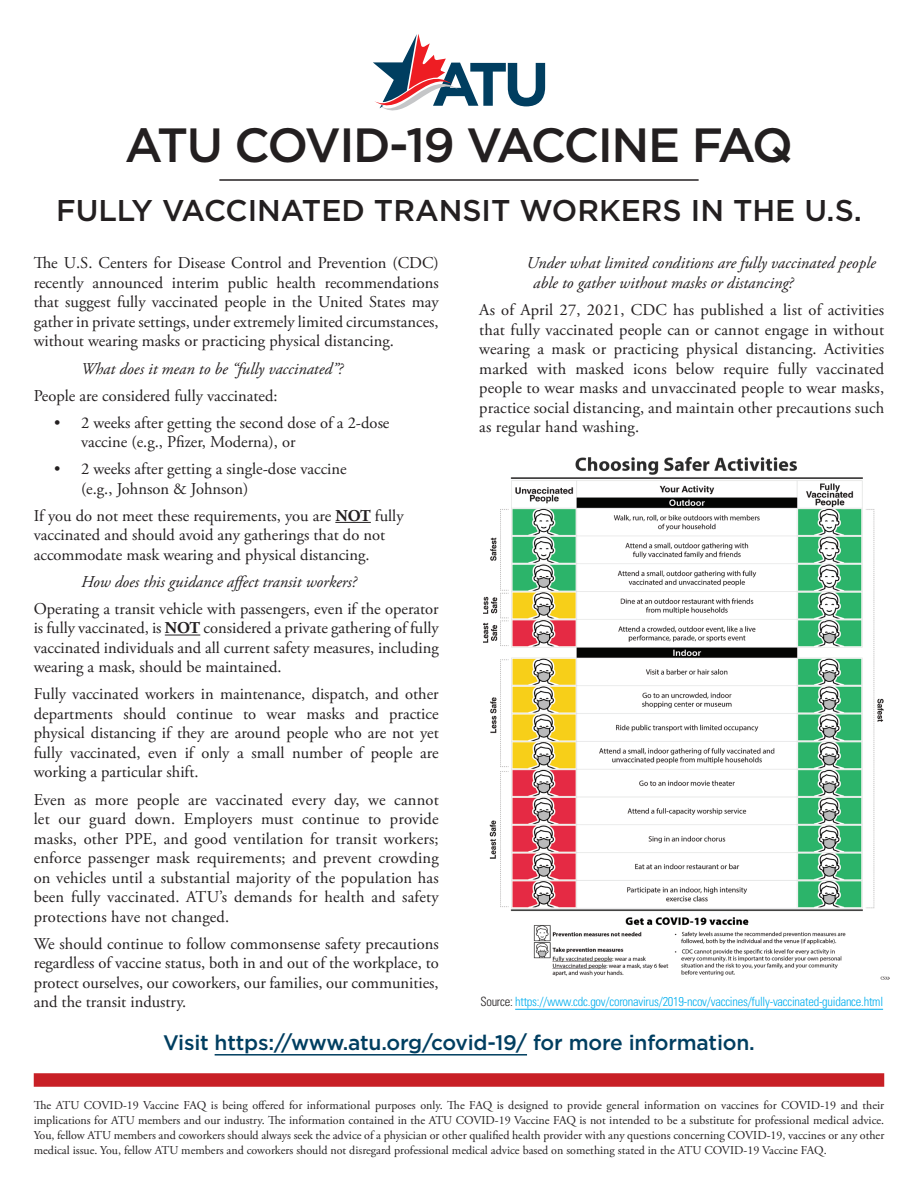
<style>
.page{position:relative;width:918px;height:1188px;background:#fff}
.page>*{position:absolute;margin:0;border:0;box-sizing:border-box;transform-origin:0 0}
.t1{font:500 48px "Gotham";letter-spacing:-.05em;color:#231f20}
.t2{font:500 30px "Gotham";color:#231f20}
.t3{font:500 21px "Gotham";letter-spacing:-.01em;color:#003e60}
.t4{font:16.5px/19.5px "Adobe Garamond Pro";color:#231f20;text-align:justify}
.t5{font:italic 16.5px/19.5px "Adobe Garamond Pro";color:#231f20}
.t6{font:300 condensed 12.75px "Univers";letter-spacing:-.02em;color:#00aeef}
.t7{font:12px/15px "Adobe Garamond Pro";color:#231f20;text-align:justify}
.s1{font-weight:700}
.s2{color:#231f20}
</style>
<div class="page">
<img style="left:484px;top:456px;width:405px;height:524px">
<div style="left:34px;top:1073px;width:850px;height:14px;background:#c82026"></div>
<hr style="left:335px;top:522px;width:36px;height:1px;background:#231f20">
<hr style="left:165px;top:635px;width:35px;height:1px;background:#231f20">
<hr style="left:515px;top:1009px;width:368px;height:1px;background:#00aeef">
<hr style="left:219px;top:179px;width:480px;height:2px;background:#231f20">
<svg style="left:373px;top:34px;width:172px;height:76px"></svg>
<hr style="left:215px;top:1054px;width:312px;height:2px;background:#003e60">
<p class="t1" style="left:125px;top:117px;width:670px">ATU COVID-19 VACCINE FAQ</p>
<p class="t2" style="left:56px;top:193px;width:807px">FULLY VACCINATED TRANSIT WORKERS IN THE U.S.</p>
<p class="t4" style="left:34px;top:254px;width:407px">The U.S. Centers for Disease Control and Prevention (CDC) recently announced interim public health recommendations that suggest fully vaccinated people in the United States may gather in private settings, under extremely limited circumstances, without wearing masks or practicing physical distancing.</p>
<p class="t5" style="left:81px;top:359px;width:264px">What does it mean to be “fully vaccinated”?</p>
<p class="t4" style="left:34px;top:386px;width:245px">People are considered fully vaccinated:</p>
<p class="t4" style="left:81px;top:413px;width:310px;text-indent:-27px">• 2 weeks after getting the second dose of a 2-dose vaccine (e.g., Pfizer, Moderna), or</p>
<p class="t4" style="left:81px;top:460px;width:267px;text-indent:-27px">• 2 weeks after getting a single-dose vaccine (e.g., Johnson &amp; Johnson)</p>
<p class="t4" style="left:34px;top:506px;width:371px;text-align:left">If you do not meet these requirements, you are <span class="s1">NOT</span> fully vaccinated and should avoid any gatherings that do not accommodate mask wearing and physical distancing.</p>
<p class="t5" style="left:81px;top:572px;width:277px">How does this guidance affect transit workers?</p>
<p class="t4" style="left:34px;top:599px;width:407px">Operating a transit vehicle with passengers, even if the operator is fully vaccinated, is <span class="s1">NOT</span> considered a private gathering of fully vaccinated individuals and all current safety measures, including wearing a mask, should be maintained.</p>
<p class="t4" style="left:34px;top:685px;width:407px">Fully vaccinated workers in maintenance, dispatch, and other departments should continue to wear masks and practice physical distancing if they are around people who are not yet fully vaccinated, even if only a small number of people are working a particular shift.</p>
<p class="t4" style="left:34px;top:790px;width:407px">Even as more people are vaccinated every day, we cannot let our guard down. Employers must continue to provide masks, other PPE, and good ventilation for transit workers; enforce passenger mask requirements; and prevent crowding on vehicles until a substantial majority of the population has been fully vaccinated. ATU’s demands for health and safety protections have not changed.</p>
<p class="t4" style="left:34px;top:934px;width:407px">We should continue to follow commonsense safety precautions regardless of vaccine status, both in and out of the workplace, to protect ourselves, our coworkers, our families, our communities, and the transit industry.</p>
<p class="t5" style="left:533px;top:254px;width:344px;text-indent:-7px">Under what limited conditions are fully vaccinated people able to gather without masks or distancing?</p>
<p class="t4" style="left:479px;top:301px;width:407px">As of April 27, 2021, CDC has published a list of activities that fully vaccinated people can or cannot engage in without wearing a mask or practicing physical distancing. Activities marked with masked icons below require fully vaccinated people to wear masks and unvaccinated people to wear masks, practice social distancing, and maintain other precautions such as regular hand washing.</p>
<p class="t6" style="left:480px;top:994px;width:404px"><span class="s2">Source:</span> https://www.cdc.gov/coronavirus/2019-ncov/vaccines/fully-vaccinated-guidance.html</p>
<p class="t3" style="left:163px;top:1031px;width:593px">Visit https://www.atu.org/covid-19/ for more information.</p>
<p class="t7" style="left:34px;top:1098px;width:852px">The ATU COVID-19 Vaccine FAQ is being offered for informational purposes only. The FAQ is designed to provide general information on vaccines for COVID-19 and their implications for ATU members and our industry. The information contained in the ATU COVID-19 Vaccine FAQ is not intended to be a substitute for professional medical advice.<br>You, fellow ATU members and coworkers should always seek the advice of a physician or other qualified health provider with any questions concerning COVID-19, vaccines or any other medical issue. You, fellow ATU members and coworkers should not disregard professional medical advice based on something stated in the ATU COVID-19 Vaccine FAQ.</p>
</div>
